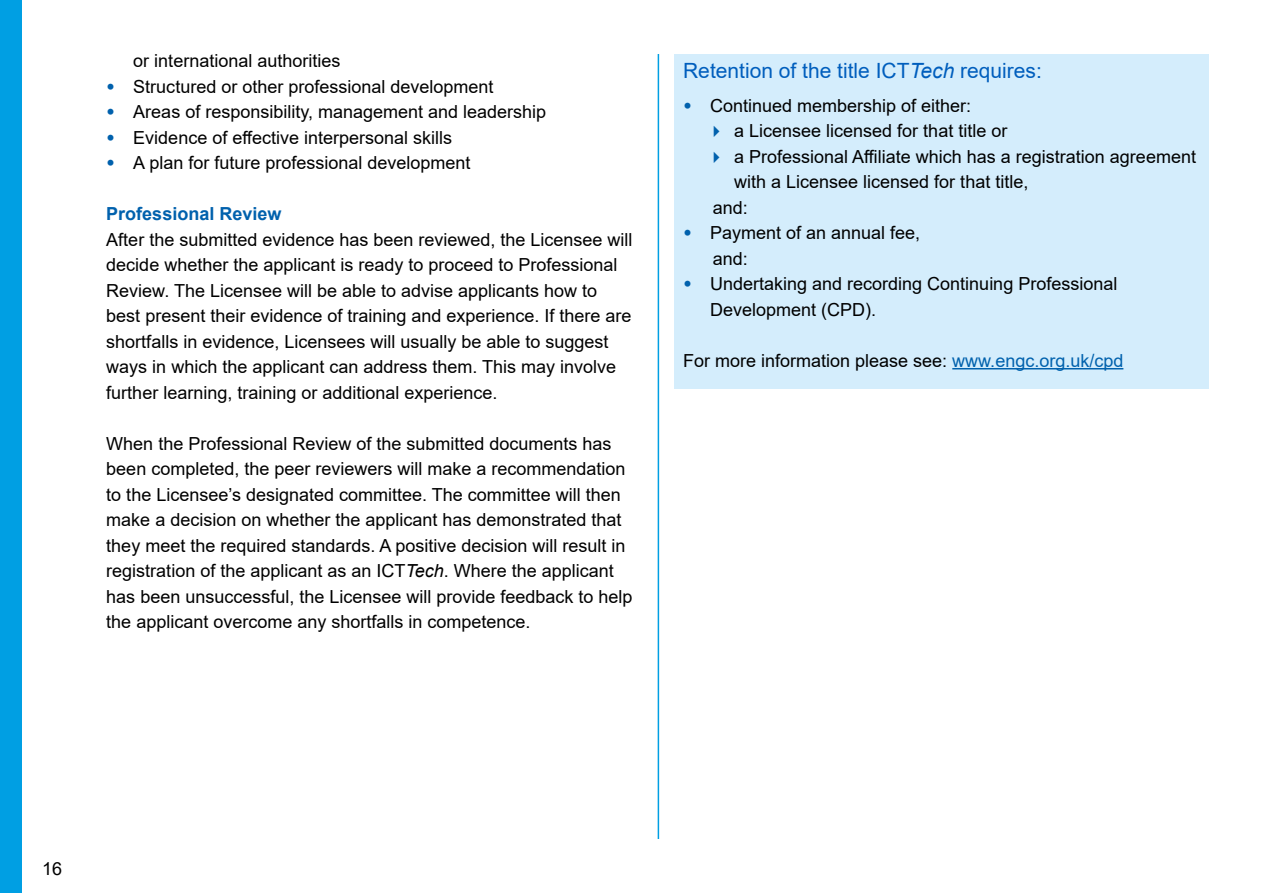
<style>
.page{position:relative;width:1263px;height:893px;background:#fff}
.page>*{position:absolute;margin:0;border:0;box-sizing:border-box;transform-origin:0 0}
.t1{font:21px "Arial";color:#005ebd}
.t2{font:18px/25.5px "Arial";color:#000}
.t3{font:700 18px "Arial";color:#0061ad}
.s1{font-weight:900;color:#0061ad}
.s2{font-style:italic}
.s3{color:#0061ad}
</style>
<div class="page">
<div style="left:0;top:0;width:22px;height:893px;background:#009fe3"></div>
<hr style="left:658px;top:54px;width:1px;height:785px;background:#009fe3">
<div style="left:675px;top:54px;width:534px;height:334px;background:#d4edfc"></div>
<hr style="left:952px;top:368px;width:171px;height:1px;background:#0061ad">
<p class="t2" style="left:133px;top:48px;width:209px">or international authorities</p>
<p class="t2" style="left:106px;top:73px;width:389px"><span class="s1">•</span> Structured or other professional development</p>
<p class="t2" style="left:106px;top:99px;width:441px"><span class="s1">•</span> Areas of responsibility, management and leadership</p>
<p class="t2" style="left:106px;top:124px;width:347px"><span class="s1">•</span> Evidence of effective interpersonal skills</p>
<p class="t2" style="left:106px;top:150px;width:366px"><span class="s1">•</span> A plan for future professional development</p>
<p class="t3" style="left:106px;top:201px;width:177px">Professional Review</p>
<p class="t2" style="left:106px;top:226px;width:528px">After the submitted evidence has been reviewed, the Licensee will decide whether the applicant is ready to proceed to Professional Review. The Licensee will be able to advise applicants how to best present their evidence of training and experience. If there are shortfalls in evidence, Licensees will usually be able to suggest ways in which the applicant can address them. This may involve further learning, training or additional experience.</p>
<p class="t2" style="left:106px;top:430px;width:528px">When the Professional Review of the submitted documents has been completed, the peer reviewers will make a recommendation to the Licensee’s designated committee. The committee will then make a decision on whether the applicant has demonstrated that they meet the required standards. A positive decision will result in registration of the applicant as an ICT<span class="s2">Tech</span>. Where the applicant has been unsuccessful, the Licensee will provide feedback to help the applicant overcome any shortfalls in competence.</p>
<p class="t1" style="left:683px;top:56px;width:360px">Retention of the title ICT<span class="s2">Tech</span> requires:</p>
<p class="t2" style="left:683px;top:93px;width:290px"><span class="s1">•</span> Continued membership of either:</p>
<p class="t2" style="left:734px;top:118px;width:275px">a Licensee licensed for that title or</p>
<p class="t2" style="left:734px;top:144px;width:463px">a Professional Affiliate which has a registration agreement</p>
<p class="t2" style="left:734px;top:169px;width:296px">with a Licensee licensed for that title,</p>
<p class="t2" style="left:713px;top:195px;width:37px">and:</p>
<p class="t2" style="left:713px;top:220px;width:209px;text-indent:-30px"><span class="s1">•</span> Payment of an annual fee, and:</p>
<p class="t2" style="left:710px;top:271px;width:409px;text-indent:-27px"><span class="s1">•</span> Undertaking and recording Continuing Professional<br>Development (CPD).</p>
<p class="t2" style="left:683px;top:348px;width:442px">For more information please see: <span class="s3">www.engc.org.uk/cpd</span></p>
<p class="t2" style="left:42px;top:855px;width:22px">16</p>
</div>
